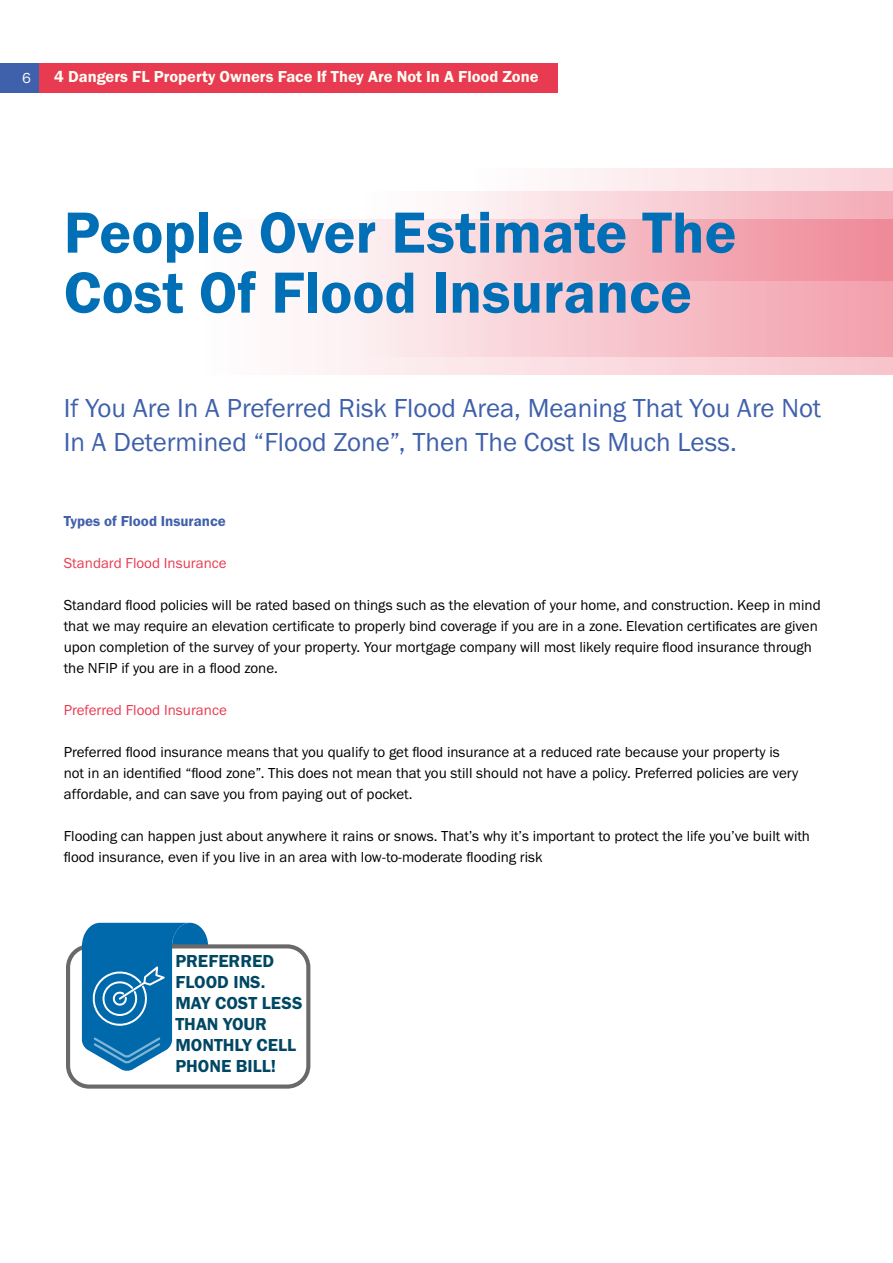
<style>
.page{position:relative;width:893px;height:1263px;background:#fff}
.page>*{position:absolute;margin:0;border:0;box-sizing:border-box;transform-origin:0 0}
.t1{font:60px/60px "Franklin Gothic URW Dem";color:#006fb5}
.t2{font:27px/34.5px "Franklin Gothic URW Boo";color:#3f60aa}
.t3{font:18px/21px "Franklin Gothic URW Dem";color:#004764}
.t4{font:16.5px "Franklin Gothic URW Dem";color:#fffef3}
.t5{font:15px/21px "Franklin Gothic URW Boo";color:#000}
.t6{font:15px "Franklin Gothic URW Boo";color:#e83b52}
.t7{font:15px "Franklin Gothic URW Dem";color:#3f60aa}
.t8{font:15px "Franklin Gothic URW Boo";color:#fff}
</style>
<div class="page">
<div style="left:0;top:64px;width:39px;height:29px;background:#3f60aa"></div>
<div style="left:39px;top:64px;width:519px;height:29px;background:#e83b52"></div>
<div style="left:204px;top:219px;width:689px;height:155px;background:linear-gradient(to right,#fefefe,#f7c3cb)"></div>
<div style="left:475px;top:168px;width:418px;height:113px;background:linear-gradient(to right,#fefefe,#f9d3d9)"></div>
<svg style="left:365px;top:191px;width:528px;height:166px;background:#f6c4cb"></svg>
<svg style="left:66px;top:923px;width:244px;height:166px"></svg>
<p class="t8" style="left:22px;top:69px;width:10px">6</p>
<p class="t4" style="left:54px;top:67px;width:486px">4 Dangers FL Property Owners Face If They Are Not In A Flood Zone</p>
<h1 class="t1" style="left:64px;top:202px;width:674px">People Over Estimate The<br>Cost Of Flood Insurance</h1>
<h2 class="t2" style="left:64px;top:390px;width:759px">If You Are In A Preferred Risk Flood Area, Meaning That You Are Not<br>In A Determined “Flood Zone”, Then The Cost Is Much Less.</h2>
<p class="t7" style="left:64px;top:511px;width:164px">Types of Flood Insurance</p>
<p class="t6" style="left:64px;top:553px;width:164px">Standard Flood Insurance</p>
<p class="t5" style="left:64px;top:594px;width:758px">Standard flood policies will be rated based on things such as the elevation of your home, and construction. Keep in mind that we may require an elevation certificate to properly bind coverage if you are in a zone. Elevation certificates are given upon completion of the survey of your property. Your mortgage company will most likely require flood insurance through the NFIP if you are in a flood zone.</p>
<p class="t6" style="left:64px;top:700px;width:165px">Preferred Flood Insurance</p>
<p class="t5" style="left:64px;top:741px;width:736px">Preferred flood insurance means that you qualify to get flood insurance at a reduced rate because your property is not in an identified “flood zone”. This does not mean that you still should not have a policy. Preferred policies are very affordable, and can save you from paying out of pocket.</p>
<p class="t5" style="left:64px;top:825px;width:748px">Flooding can happen just about anywhere it rains or snows. That’s why it’s important to protect the life you’ve built with flood insurance, even if you live in an area with low-to-moderate flooding risk</p>
<p class="t3" style="left:175px;top:950px;width:129px">PREFERRED<br>FLOOD INS.<br>MAY COST LESS<br>THAN YOUR<br>MONTHLY CELL<br>PHONE BILL!</p>
</div>
